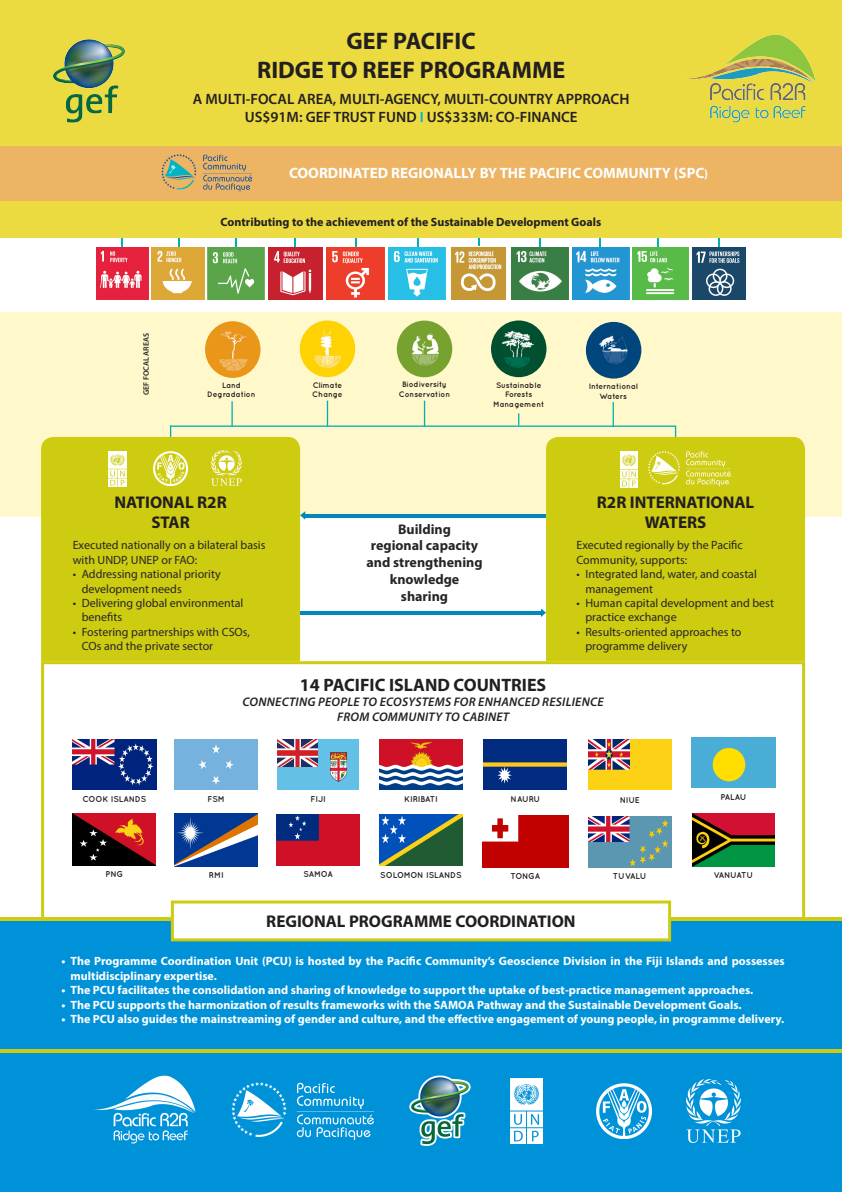
<style>
.page{position:relative;width:842px;height:1192px;background:#fff}
.page>*{position:absolute;margin:0;border:0;box-sizing:border-box;transform-origin:0 0}
.t1{font:700 24px "Myriad Pro";color:#231f20}
.t2{font:700 18px "Myriad Pro";color:#231f20}
.t3{font:700 17px "Myriad Pro";color:#231f20}
.t4{font:600 15px "Myriad Pro";color:#231f20}
.t5{font:700 15px "Myriad Pro";color:#fff}
.t6{font:700 14px "Myriad Pro";color:#252628}
.t7{font:italic 600 12.5px "Myriad Pro";letter-spacing:.02em;color:#231f20}
.t8{font:700 12px/14.4px "Myriad Pro";color:#fff}
.t9{font:12px/14.4px "Myriad Pro";color:#252628}
.t10{font:700 12px "Myriad Pro";color:#231f20}
.t11{font:700 8.45px "Quicksand";letter-spacing:-.005em;color:#231f20}
.t12{font:700 8.45px "Quicksand";letter-spacing:-.05em;color:#231f20}
.t13{font:700 7.9px "Quicksand";color:#231f20}
.t14{font:600 7.9px "Myriad Pro";color:#252628}
.s1{color:#00aeef}
.s2{font-size:12.5px}
.s3{color:#231f20}
</style>
<div class="page">
<div style="left:0;top:312px;width:842px;height:205px;background:#fff8ca"></div>
<hr style="left:675px;top:426px;width:1px;height:64px;background:#00b1b2">
<div style="left:41px;top:661px;width:764px;height:280px;border:3px solid #cecc11"></div>
<hr style="left:235px;top:226px;width:1px;height:48px;background:#00b1b2">
<div style="left:546px;top:437px;width:259px;height:224px;background:#cecc11"></div>
<hr style="left:178px;top:223px;width:1px;height:48px;background:#00b1b2">
<hr style="left:355px;top:226px;width:1px;height:48px;background:#00b1b2">
<hr style="left:295px;top:229px;width:1px;height:48px;background:#00b1b2">
<hr style="left:122px;top:229px;width:1px;height:48px;background:#00b1b2">
<hr style="left:417px;top:226px;width:1px;height:49px;background:#00b1b2">
<hr style="left:479px;top:229px;width:1px;height:48px;background:#00b1b2">
<hr style="left:539px;top:226px;width:1px;height:48px;background:#00b1b2">
<hr style="left:600px;top:226px;width:1px;height:48px;background:#00b1b2">
<hr style="left:658px;top:226px;width:1px;height:48px;background:#00b1b2">
<hr style="left:719px;top:226px;width:1px;height:48px;background:#00b1b2">
<hr style="left:231px;top:401px;width:2px;height:25px;background:#00b1b2">
<svg style="left:327px;top:401px;width:1px;height:25px"></svg>
<svg style="left:424px;top:401px;width:1px;height:25px"></svg>
<svg style="left:613px;top:402px;width:1px;height:24px"></svg>
<svg style="left:518px;top:413px;width:1px;height:13px"></svg>
<hr style="left:170px;top:426px;width:505px;height:1px;background:#00b1b2">
<div style="left:0;top:0;width:842px;height:237px;background:#ecdb40"></div>
<div style="left:0;top:919px;width:842px;height:273px;background:#0092d8"></div>
<div style="left:0;top:146px;width:842px;height:55px;background:#ecb463"></div>
<div style="left:41px;top:437px;width:259px;height:224px;background:#cecc11"></div>
<img style="left:277px;top:739px;width:82px;height:50px">
<img style="left:73px;top:814px;width:83px;height:51px">
<img style="left:588px;top:816px;width:84px;height:52px">
<img style="left:692px;top:738px;width:83px;height:49px">
<img style="left:53px;top:39px;width:73px;height:84px">
<img style="left:484px;top:739px;width:83px;height:51px">
<img style="left:379px;top:815px;width:84px;height:51px">
<img style="left:588px;top:740px;width:83px;height:49px">
<img style="left:379px;top:739px;width:84px;height:50px">
<img style="left:684px;top:34px;width:132px;height:89px">
<img style="left:633px;top:247px;width:55px;height:52px">
<img style="left:207px;top:247px;width:57px;height:52px">
<img style="left:327px;top:247px;width:57px;height:52px">
<img style="left:512px;top:247px;width:57px;height:52px">
<img style="left:572px;top:247px;width:57px;height:52px">
<img style="left:692px;top:247px;width:54px;height:52px">
<img style="left:389px;top:247px;width:57px;height:52px">
<img style="left:161px;top:154px;width:92px;height:38px">
<hr style="left:300px;top:611px;width:242px;height:3px;background:#0087bc">
<hr style="left:304px;top:514px;width:242px;height:3px;background:#0087bc">
<hr style="left:0;top:917px;width:842px;height:3px;background:#cecc11">
<hr style="left:0;top:1050px;width:842px;height:3px;background:#cecc11">
<img style="left:108px;top:451px;width:18px;height:36px">
<img style="left:154px;top:452px;width:33px;height:34px">
<img style="left:212px;top:450px;width:30px;height:35px">
<img style="left:620px;top:451px;width:18px;height:36px">
<img style="left:648px;top:450px;width:85px;height:38px">
<div style="left:171px;top:900px;width:500px;height:41px;background:#fff;border:3px solid #cecc11"></div>
<svg style="left:541px;top:609px;width:5px;height:8px"></svg>
<svg style="left:300px;top:511px;width:5px;height:9px"></svg>
<img style="left:483px;top:815px;width:85px;height:52px">
<div style="left:175px;top:739px;width:83px;height:50px;background:#75b2de"></div>
<img style="left:174px;top:814px;width:84px;height:52px">
<img style="left:692px;top:814px;width:83px;height:52px">
<img style="left:276px;top:815px;width:84px;height:51px">
<img style="left:73px;top:739px;width:83px;height:50px">
<img style="left:510px;top:1079px;width:32px;height:65px">
<img style="left:687px;top:1080px;width:53px;height:63px">
<img style="left:596px;top:1084px;width:55px;height:55px">
<img style="left:231px;top:1082px;width:143px;height:58px">
<img style="left:409px;top:1075px;width:62px;height:71px">
<img style="left:94px;top:1075px;width:102px;height:69px">
<img style="left:152px;top:247px;width:52px;height:53px">
<div style="left:205px;top:321px;width:55px;height:57px;background:#e99619;border-radius:50%"></div>
<div style="left:397px;top:321px;width:55px;height:56px;background:#78a22f;border-radius:50%"></div>
<div style="left:491px;top:320px;width:55px;height:57px;background:#005030;border-radius:50%"></div>
<div style="left:586px;top:322px;width:55px;height:57px;background:#00457c;border-radius:50%"></div>
<div style="left:300px;top:320px;width:55px;height:57px;background:#ffd204;border-radius:50%"></div>
<img style="left:219px;top:331px;width:29px;height:39px">
<img style="left:314px;top:329px;width:28px;height:40px">
<img style="left:411px;top:333px;width:28px;height:33px">
<img style="left:501px;top:330px;width:33px;height:38px">
<img style="left:599px;top:335px;width:29px;height:29px">
<img style="left:96px;top:247px;width:52px;height:52px">
<img style="left:269px;top:247px;width:54px;height:52px">
<img style="left:451px;top:246px;width:55px;height:53px">
<p class="t1" style="left:346px;top:25px;width:131px">GEF PACIFIC</p>
<p class="t1" style="left:257px;top:54px;width:310px">RIDGE TO REEF PROGRAMME</p>
<p class="t4" style="left:193px;top:90px;width:438px">A MULTI-FOCAL AREA, MULTI-AGENCY, MULTI-COUNTRY APPROACH</p>
<p class="t4" style="left:245px;top:108px;width:334px">US$91M: GEF TRUST FUND <span class="s1">I</span> US$333M: CO-FINANCE</p>
<p class="t5" style="left:289px;top:163px;width:421px">COORDINATED REGIONALLY BY THE PACIFIC COMMUNITY (SPC<span class="s2">)</span></p>
<p class="t14" style="left:141px;top:395px;width:64px;rotate:-90deg">GEF FOCAL AREAS</p>
<p class="t10" style="left:221px;top:214px;width:382px">Contributing to the achievement of the Sustainable Development Goals</p>
<p class="t13" style="left:222px;top:380px;width:20px">Land</p>
<p class="t13" style="left:207px;top:390px;width:50px">Degradation</p>
<p class="t13" style="left:313px;top:380px;width:31px">Climate</p>
<p class="t13" style="left:312px;top:390px;width:32px">Change</p>
<p class="t13" style="left:402px;top:380px;width:46px">Biodiversity</p>
<p class="t13" style="left:399px;top:389px;width:53px">Conservation</p>
<p class="t13" style="left:496px;top:380px;width:47px">Sustainable</p>
<p class="t13" style="left:505px;top:390px;width:29px">Forests</p>
<p class="t13" style="left:493px;top:399px;width:52px">Management</p>
<p class="t13" style="left:589px;top:382px;width:51px">International</p>
<p class="t13" style="left:599px;top:391px;width:29px">Waters</p>
<p class="t3" style="left:114px;top:491px;width:114px">NATIONAL R2R</p>
<p class="t3" style="left:151px;top:511px;width:40px">STAR</p>
<p class="t9" style="left:73px;top:538px;width:194px">Executed nationally on a bilateral basis with UNDP, UNEP or FAO:</p>
<p class="t9" style="left:82px;top:567px;width:141px;text-indent:-9px"><span class="s3">•</span> Addressing national priority development needs</p>
<p class="t9" style="left:82px;top:596px;width:163px;text-indent:-9px"><span class="s3">•</span> Delivering global environmental benefits</p>
<p class="t9" style="left:82px;top:624px;width:170px;text-indent:-9px"><span class="s3">•</span> Fostering partnerships with CSOs,<br>COs and the private sector</p>
<p class="t6" style="left:398px;top:520px;width:54px">Building</p>
<p class="t6" style="left:371px;top:537px;width:109px">regional capacity</p>
<p class="t6" style="left:366px;top:553px;width:118px">and strengthening</p>
<p class="t6" style="left:390px;top:570px;width:71px">knowledge</p>
<p class="t6" style="left:401px;top:587px;width:49px">sharing</p>
<p class="t3" style="left:597px;top:491px;width:159px">R2R INTERNATIONAL</p>
<p class="t3" style="left:645px;top:511px;width:63px">WATERS</p>
<p class="t9" style="left:576px;top:538px;width:168px">Executed regionally by the Pacific<br>Community, supports:</p>
<p class="t9" style="left:585px;top:567px;width:173px;text-indent:-9px"><span class="s3">•</span> Integrated land, water, and coastal management</p>
<p class="t9" style="left:585px;top:596px;width:190px;text-indent:-9px"><span class="s3">•</span> Human capital development and best practice exchange</p>
<p class="t9" style="left:585px;top:624px;width:157px;text-indent:-9px"><span class="s3">•</span> Results-oriented approaches to programme delivery</p>
<p class="t2" style="left:300px;top:673px;width:248px">14 PACIFIC ISLAND COUNTRIES</p>
<p class="t7" style="left:243px;top:694px;width:363px">CONNECTING PEOPLE TO ECOSYSTEMS FOR ENHANCED RESILIENCE</p>
<p class="t7" style="left:337px;top:709px;width:174px">FROM COMMUNITY TO CABINET</p>
<p class="t11" style="left:311px;top:794px;width:16px">FIJI</p>
<p class="t11" style="left:720px;top:792px;width:28px">PALAU</p>
<p class="t11" style="left:82px;top:794px;width:65px">COOK ISLANDS</p>
<p class="t11" style="left:511px;top:794px;width:31px">NAURU</p>
<p class="t11" style="left:207px;top:794px;width:19px">FSM</p>
<p class="t11" style="left:404px;top:794px;width:35px">KIRIBATI</p>
<p class="t11" style="left:620px;top:794px;width:21px">NIUE</p>
<p class="t11" style="left:106px;top:869px;width:19px">PNG</p>
<p class="t11" style="left:209px;top:870px;width:16px">RMI</p>
<p class="t11" style="left:510px;top:871px;width:31px">TONGA</p>
<p class="t12" style="left:714px;top:870px;width:41px">VANUATU</p>
<p class="t11" style="left:303px;top:869px;width:31px">SAMOA</p>
<p class="t11" style="left:380px;top:870px;width:83px">SOLOMON ISLANDS</p>
<p class="t11" style="left:613px;top:871px;width:35px">TUVALU</p>
<p class="t3" style="left:266px;top:910px;width:311px">REGIONAL PROGRAMME COORDINATION</p>
<p class="t8" style="left:71px;top:954px;width:715px;text-indent:-9px">• The Programme Coordination Unit (PCU) is hosted by the Pacific Community’s Geoscience Division in the Fiji Islands and possesses multidisciplinary expertise.</p>
<p class="t8" style="left:62px;top:983px;width:693px">• The PCU facilitates the consolidation and sharing of knowledge to support the uptake of best-practice management approaches.</p>
<p class="t8" style="left:62px;top:997px;width:681px">• The PCU supports the harmonization of results frameworks with the SAMOA Pathway and the Sustainable Development Goals.</p>
<p class="t8" style="left:62px;top:1011px;width:724px">• The PCU also guides the mainstreaming of gender and culture, and the effective engagement of young people, in programme delivery.</p>
</div>
